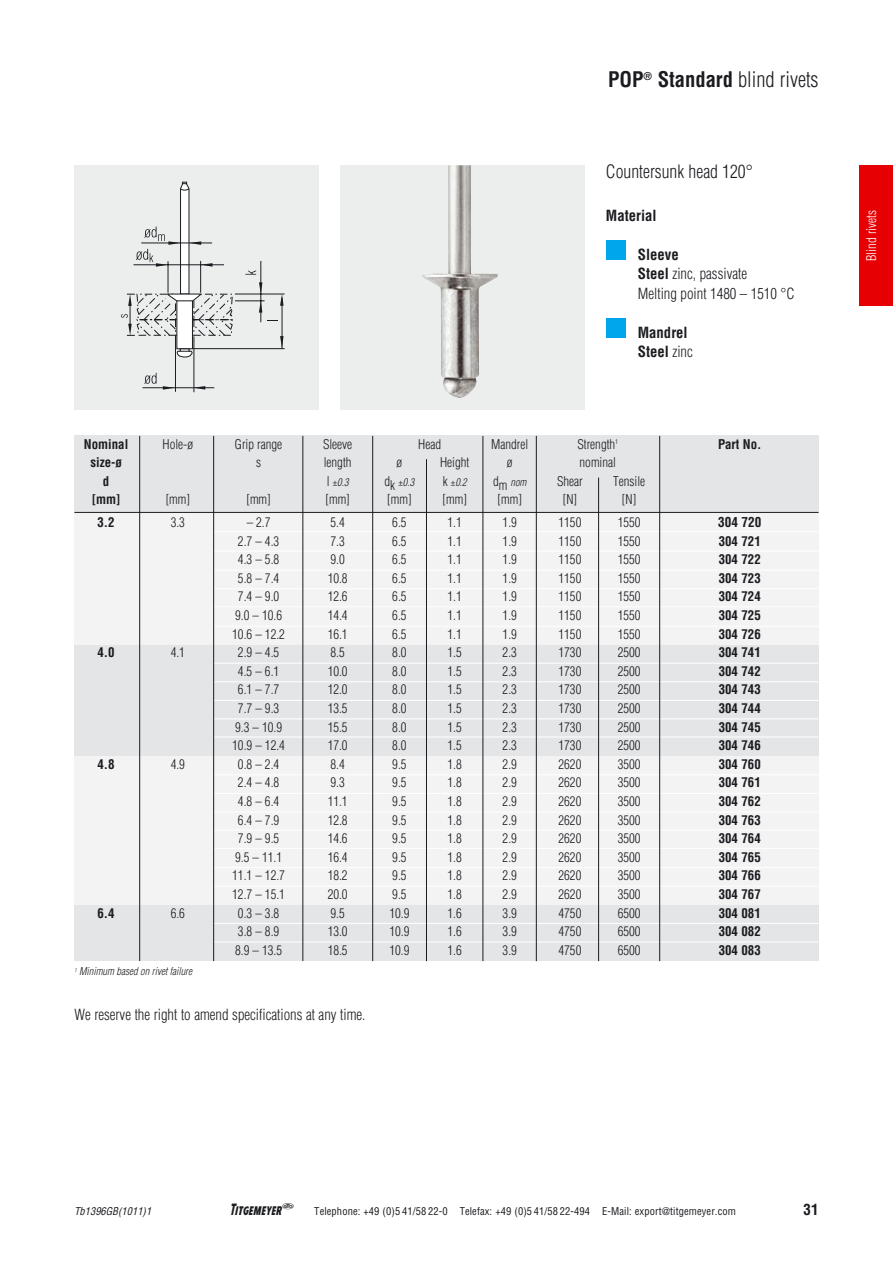
<style>
.page{position:relative;width:893px;height:1263px;background:#fff}
.page>*{position:absolute;margin:0;border:0;box-sizing:border-box;transform-origin:0 0}
.t1{font:700 condensed 21px "Helvetica Com";color:#1b1c20}
.t2{font:300 condensed 18px "Helvetica Com";color:#1b1c20}
.t3{font:300 condensed 15px/19.5px "Helvetica Com";color:#1b1c20}
.t4{font:700 condensed 15px/19.5px "Helvetica Com";color:#1b1c20}
.t5{font:15px "Ti Logo 5";color:#1b1c20}
.t6{font:700 condensed 13.5px "Helvetica Com";color:#1b1c20}
.t7{font:300 condensed 13.2px/18.6px "Helvetica Com";color:#1b1c20;text-align:center}
.t8{font:700 condensed 13.2px/18.6px "Helvetica Com";color:#1b1c20;text-align:justify}
.t9{font:300 condensed 13.2px "Helvetica Com";color:#fff}
.t10{font:condensed 10.5px "Helvetica Com";letter-spacing:.01em;color:#1b1c20}
.t11{font:italic 300 condensed 10.5px "Helvetica Com";color:#1b1c20}
.t12{font:italic condensed 10.5px "Helvetica Com";color:#1b1c20}
.s1{font-weight:300}
.s2{font-weight:700}
.s3{font-style:normal;font-size:13.2px}
</style>
<div class="page">
<div style="left:859px;top:165px;width:34px;height:141px;background:#e60004"></div>
<div style="left:74px;top:436px;width:745px;height:525px;background:#e3e5e6"></div>
<div style="left:74px;top:756px;width:745px;height:148px;background:#f3f3f4"></div>
<div style="left:74px;top:512px;width:745px;height:132px;background:#f3f3f4"></div>
<div style="left:340px;top:165px;width:245px;height:245px;background:#eceeee"></div>
<img style="left:422px;top:165px;width:76px;height:233px">
<div style="left:74px;top:165px;width:245px;height:245px;background:#eceeee"></div>
<div style="left:177px;top:301px;width:15px;height:48px;background:#fff"></div>
<div style="left:176px;top:300px;width:17px;height:49px;border:1px solid #1b1c20"></div>
<svg style="left:177px;top:349px;width:16px;height:9px"></svg>
<hr style="left:235px;top:301px;width:30px;height:1px;background:#1b1c20">
<hr style="left:235px;top:294px;width:50px;height:1px;background:#1b1c20">
<hr style="left:193px;top:348px;width:92px;height:1px;background:#1b1c20">
<hr style="left:261px;top:261px;width:1px;height:61px;background:#1b1c20">
<hr style="left:175px;top:335px;width:1px;height:57px;background:#1b1c20">
<hr style="left:194px;top:336px;width:1px;height:56px;background:#1b1c20">
<hr style="left:142px;top:387px;width:72px;height:1px;background:#1b1c20">
<svg style="left:193px;top:386px;width:12px;height:4px"></svg>
<svg style="left:259px;top:282px;width:3px;height:12px"></svg>
<svg style="left:259px;top:301px;width:3px;height:12px"></svg>
<hr style="left:282px;top:298px;width:1px;height:51px;background:#1b1c20">
<svg style="left:280px;top:294px;width:4px;height:12px"></svg>
<svg style="left:245px;top:270px;width:11px;height:5px"></svg>
<svg style="left:144px;top:373px;width:13px;height:11px"></svg>
<svg style="left:163px;top:386px;width:12px;height:4px"></svg>
<svg style="left:280px;top:336px;width:4px;height:12px"></svg>
<svg style="left:121px;top:181px;width:112px;height:155px"></svg>
<hr style="left:74px;top:512px;width:745px;height:1px;background:#1b1c20">
<div style="left:606px;top:318px;width:20px;height:20px;background:#00a6eb"></div>
<div style="left:606px;top:240px;width:20px;height:20px;background:#00a6eb"></div>
<hr style="left:139px;top:436px;width:1px;height:525px;background:#1b1c20">
<hr style="left:213px;top:531px;width:605px;height:1px;background:#fff">
<hr style="left:213px;top:551px;width:605px;height:1px;background:#fff">
<hr style="left:213px;top:570px;width:605px;height:1px;background:#fff">
<hr style="left:213px;top:588px;width:605px;height:1px;background:#fff">
<hr style="left:213px;top:663px;width:605px;height:1px;background:#fff">
<hr style="left:213px;top:681px;width:605px;height:1px;background:#fff">
<hr style="left:213px;top:606px;width:605px;height:1px;background:#fff">
<hr style="left:213px;top:700px;width:605px;height:1px;background:#fff">
<hr style="left:213px;top:736px;width:605px;height:1px;background:#fff">
<hr style="left:213px;top:718px;width:605px;height:1px;background:#fff">
<hr style="left:213px;top:774px;width:605px;height:1px;background:#fff">
<hr style="left:213px;top:793px;width:605px;height:1px;background:#fff">
<hr style="left:213px;top:811px;width:605px;height:1px;background:#fff">
<hr style="left:213px;top:867px;width:605px;height:1px;background:#fff">
<hr style="left:213px;top:886px;width:605px;height:1px;background:#fff">
<hr style="left:213px;top:848px;width:605px;height:1px;background:#fff">
<hr style="left:213px;top:923px;width:605px;height:1px;background:#fff">
<hr style="left:213px;top:941px;width:605px;height:1px;background:#fff">
<hr style="left:213px;top:626px;width:605px;height:1px;background:#fff">
<hr style="left:213px;top:829px;width:606px;height:2px;background:#fff">
<hr style="left:213px;top:436px;width:1px;height:525px;background:#1b1c20">
<hr style="left:303px;top:436px;width:1px;height:525px;background:#1b1c20">
<hr style="left:372px;top:436px;width:1px;height:525px;background:#1b1c20">
<hr style="left:426px;top:459px;width:1px;height:502px;background:#1b1c20">
<hr style="left:483px;top:436px;width:1px;height:525px;background:#1b1c20">
<hr style="left:536px;top:436px;width:1px;height:525px;background:#1b1c20">
<hr style="left:598px;top:478px;width:1px;height:483px;background:#1b1c20">
<hr style="left:659px;top:436px;width:1px;height:525px;background:#1b1c20">
<h1 class="t1" style="left:608px;top:68px;width:212px">POP<sup>®</sup> Standard <span class="s1">blind rivets</span></h1>
<h2 class="t2" style="left:606px;top:165px;width:148px">Countersunk head 120°</h2>
<p class="t4" style="left:606px;top:206px;width:52px">Material</p>
<p class="t3" style="left:638px;top:246px;width:158px"><span class="s2">Sleeve<br>Steel</span> zinc, passivate<br>Melting point 1480 – 1510 °C</p>
<p class="t4" style="left:638px;top:323px;width:57px">Mandrel<br>Steel <span class="s1">zinc</span></p>
<p class="t8" style="left:84px;top:435px;width:46px;text-align:center">Nominal size-ø<br>d<br>[mm]</p>
<p class="t8" style="left:98px;top:513px;width:19px">3.2</p>
<p class="t7" style="left:163px;top:436px;width:32px">Hole-ø</p>
<p class="t7" style="left:166px;top:489px;width:26px;line-height:22.5px">[mm]<br>3.3</p>
<p class="t8" style="left:98px;top:643px;width:19px">4.0</p>
<p class="t8" style="left:98px;top:755px;width:19px">4.8</p>
<p class="t7" style="left:171px;top:644px;width:16px">4.1</p>
<p class="t7" style="left:171px;top:756px;width:16px">4.9</p>
<p class="t8" style="left:98px;top:904px;width:19px">6.4</p>
<p class="t7" style="left:171px;top:904px;width:16px">6.6</p>
<p class="t7" style="left:235px;top:436px;width:49px">Grip range s</p>
<p class="t7" style="left:246px;top:491px;width:26px">[mm]</p>
<p class="t7" style="left:232px;top:514px;width:54px">– 2.7<br>2.7 – 4.3<br>4.3 – 5.8<br>5.8 – 7.4<br>7.4 – 9.0<br>9.0 – 10.6<br>10.6 – 12.2<br>2.9 – 4.5<br>4.5 – 6.1<br>6.1 – 7.7<br>7.7 – 9.3<br>9.3 – 10.9<br>10.9 – 12.4<br>0.8 – 2.4<br>2.4 – 4.8<br>4.8 – 6.4<br>6.4 – 7.9<br>7.9 – 9.5<br>9.5 – 11.1<br>11.1 – 12.7<br>12.7 – 15.1<br>0.3 – 3.8<br>3.8 – 8.9<br>8.9 – 13.5</p>
<p class="t7" style="left:323px;top:436px;width:31px;text-align:left">Sleeve length</p>
<p class="t11" style="left:327px;top:478px;width:23px"><span class="s3">l</span> ±0.3</p>
<p class="t7" style="left:325px;top:489px;width:26px;line-height:22.5px">[mm]<br>5.4</p>
<p class="t7" style="left:328px;top:532px;width:21px;text-align:left">7.3<br>9.0<br>10.8<br>12.6<br>14.4<br>16.1<br>8.5<br>10.0<br>12.0<br>13.5<br>15.5<br>17.0<br>8.4<br>9.3<br>11.1<br>12.8<br>14.6<br>16.4<br>18.2<br>20.0<br>9.5<br>13.0<br>18.5</p>
<p class="t11" style="left:74px;top:967px;width:119px"><sup>1</sup> Minimum based on rivet failure</p>
<p class="t3" style="left:74px;top:1006px;width:293px">We reserve the right to amend specifications at any time.</p>
<p class="t7" style="left:418px;top:436px;width:24px">Head</p>
<p class="t7" style="left:577px;top:436px;width:42px;text-align:left">Strength<sup>1 </sup>nominal</p>
<p class="t7" style="left:491px;top:436px;width:39px">Mandrel ø</p>
<p class="t11" style="left:493px;top:478px;width:35px"><span class="s3">dm</span> nom</p>
<p class="t7" style="left:498px;top:489px;width:26px;line-height:22.5px">[mm]<br>1.9</p>
<p class="t7" style="left:503px;top:532px;width:16px;text-align:justify">1.9<br>1.9<br>1.9<br>1.9<br>1.9<br>1.9<br>2.3<br>2.3<br>2.3<br>2.3<br>2.3<br>2.3<br>2.9<br>2.9<br>2.9<br>2.9<br>2.9<br>2.9<br>2.9<br>2.9<br>3.9<br>3.9<br>3.9</p>
<p class="t7" style="left:440px;top:454px;width:31px">Height</p>
<p class="t11" style="left:443px;top:478px;width:26px"><span class="s3">k</span> ±0.2</p>
<p class="t7" style="left:443px;top:489px;width:26px;line-height:22.5px">[mm]<br>1.1</p>
<p class="t7" style="left:448px;top:532px;width:16px;text-align:justify">1.1<br>1.1<br>1.1<br>1.1<br>1.1<br>1.1<br>1.5<br>1.5<br>1.5<br>1.5<br>1.5<br>1.5<br>1.8<br>1.8<br>1.8<br>1.8<br>1.8<br>1.8<br>1.8<br>1.8<br>1.6<br>1.6<br>1.6</p>
<p class="t7" style="left:397px;top:454px;width:7px">ø</p>
<p class="t11" style="left:384px;top:478px;width:31px"><span class="s3">dk</span> ±0.3</p>
<p class="t7" style="left:387px;top:489px;width:26px;line-height:22.5px">[mm]<br>6.5</p>
<p class="t7" style="left:389px;top:532px;width:21px;text-align:left">6.5<br>6.5<br>6.5<br>6.5<br>6.5<br>6.5<br>8.0<br>8.0<br>8.0<br>8.0<br>8.0<br>8.0<br>9.5<br>9.5<br>9.5<br>9.5<br>9.5<br>9.5<br>9.5<br>9.5<br>10.9<br>10.9<br>10.9</p>
<p class="t7" style="left:557px;top:473px;width:27px">Shear [N]</p>
<p class="t7" style="left:559px;top:514px;width:24px;text-align:justify">1150<br>1150<br>1150<br>1150<br>1150<br>1150<br>1150<br>1730<br>1730<br>1730<br>1730<br>1730<br>1730<br>2620<br>2620<br>2620<br>2620<br>2620<br>2620<br>2620<br>2620<br>4750<br>4750<br>4750</p>
<p class="t7" style="left:613px;top:473px;width:34px">Tensile [N]</p>
<p class="t7" style="left:618px;top:514px;width:24px;text-align:justify">1550<br>1550<br>1550<br>1550<br>1550<br>1550<br>1550<br>2500<br>2500<br>2500<br>2500<br>2500<br>2500<br>3500<br>3500<br>3500<br>3500<br>3500<br>3500<br>3500<br>3500<br>6500<br>6500<br>6500</p>
<p class="t8" style="left:718px;top:435px;width:45px">Part No.</p>
<p class="t6" style="left:718px;top:514px;width:45px">304 720</p>
<p class="t8" style="left:719px;top:532px;width:44px">304 721<br>304 722<br>304 723<br>304 724<br>304 725<br>304 726<br>304 741<br>304 742<br>304 743<br>304 744<br>304 745<br>304 746<br>304 760<br>304 761<br>304 762<br>304 763<br>304 764<br>304 765<br>304 766<br>304 767<br>304 081<br>304 082<br>304 083</p>
<p class="t9" style="left:866px;top:261px;width:52px;rotate:-90deg">Blind rivets</p>
<p class="t12" style="left:74px;top:1206px;width:78px">Tb1396GB(1011)1</p>
<p class="t5" style="left:231px;top:1201px;width:64px">L</p>
<p class="t10" style="left:314px;top:1206px;width:423px">Telephone: +49 (0)5 41/58 22-0 Telefax: +49 (0)5 41/58 22-494 E-Mail: export@titgemeyer.com</p>
<p class="t4" style="left:804px;top:1200px;width:16px">31</p>
</div>
